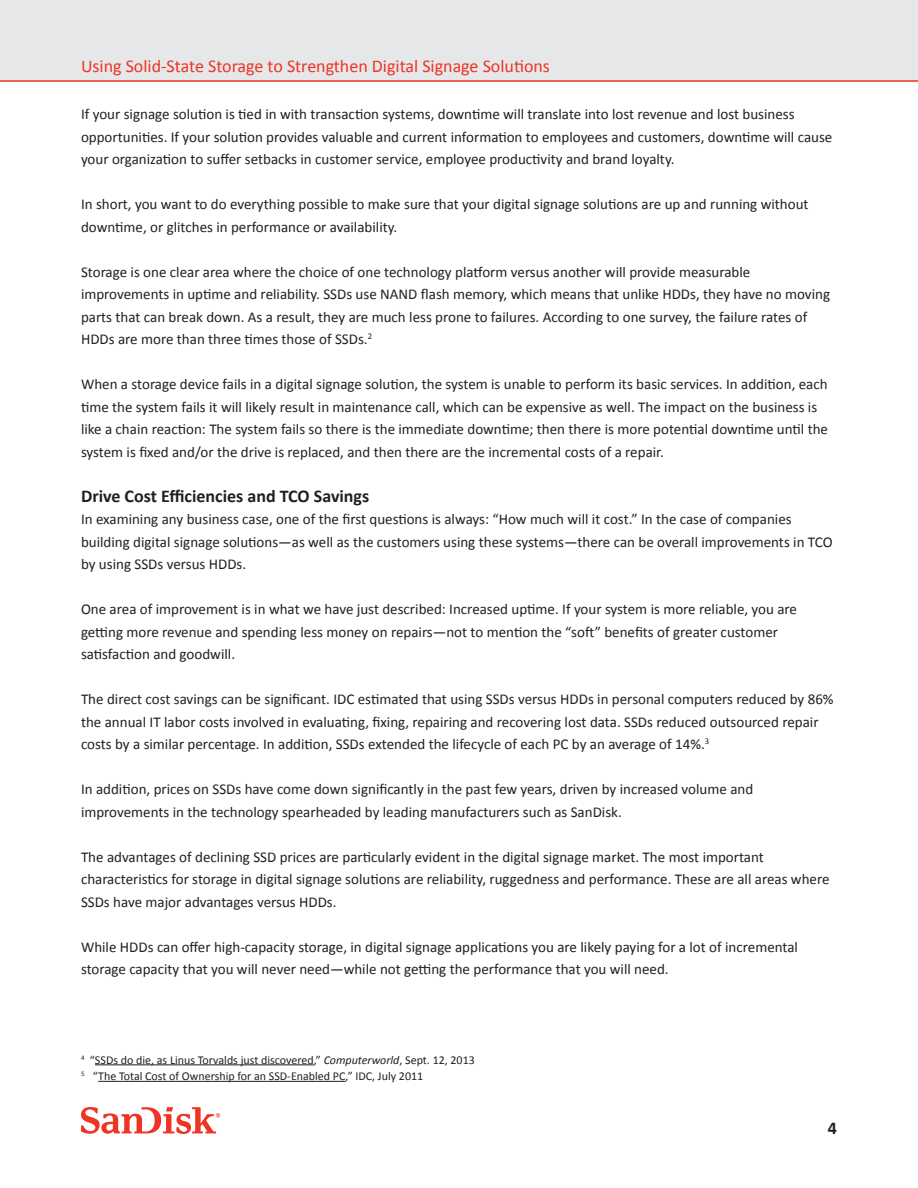
<style>
.page{position:relative;width:918px;height:1188px;background:#fff}
.page>*{position:absolute;margin:0;border:0;box-sizing:border-box;transform-origin:0 0}
.t1{font:18px "Calibri";color:#ee3425}
.heading_1{font:700 18px "Calibri";color:#231f20}
.Body_Copy{font:15px/22.5px "Calibri";color:#231f20}
.t2{font:12px "Calibri";color:#231f20}
.s1{font-style:italic}
</style>
<div class="page">
<div style="left:0;top:0;width:918px;height:81px;background:#e6e7e9"></div>
<hr style="left:0;top:80px;width:918px;height:2px;background:#ee3425">
<svg style="left:81px;top:1107px;width:139px;height:27px"></svg>
<hr style="left:95px;top:1064px;width:219px;height:1px;background:#231f20">
<hr style="left:98px;top:1081px;width:248px;height:1px;background:#231f20">
<p class="t1" style="left:81px;top:55px;width:471px">Using Solid-State Storage to Strengthen Digital Signage Solutions</p>
<p class="Body_Copy" style="left:81px;top:103px;width:753px">If your signage solution is tied in with transaction systems, downtime will translate into lost revenue and lost business opportunities. If your solution provides valuable and current information to employees and customers, downtime will cause your organization to suffer setbacks in customer service, employee productivity and brand loyalty.</p>
<p class="Body_Copy" style="left:81px;top:193px;width:729px">In short, you want to do everything possible to make sure that your digital signage solutions are up and running without downtime, or glitches in performance or availability.</p>
<p class="Body_Copy" style="left:81px;top:261px;width:751px">Storage is one clear area where the choice of one technology platform versus another will provide measurable improvements in uptime and reliability. SSDs use NAND flash memory, which means that unlike HDDs, they have no moving parts that can break down. As a result, they are much less prone to failures. According to one survey, the failure rates of HDDs are more than three times those of SSDs.<sup>2</sup></p>
<p class="Body_Copy" style="left:81px;top:373px;width:749px">When a storage device fails in a digital signage solution, the system is unable to perform its basic services. In addition, each time the system fails it will likely result in maintenance call, which can be expensive as well. The impact on the business is like a chain reaction: The system fails so there is the immediate downtime; then there is more potential downtime until the system is fixed and/or the drive is replaced, and then there are the incremental costs of a repair.</p>
<p class="heading_1" style="left:81px;top:484px;width:290px">Drive Cost Efficiencies and TCO Savings</p>
<p class="Body_Copy" style="left:81px;top:508px;width:753px">In examining any business case, one of the first questions is always: “How much will it cost.” In the case of companies building digital signage solutions—as well as the customers using these systems—there can be overall improvements in TCO by using SSDs versus HDDs.</p>
<p class="Body_Copy" style="left:81px;top:598px;width:718px">One area of improvement is in what we have just described: Increased uptime. If your system is more reliable, you are getting more revenue and spending less money on repairs—not to mention the “soft” benefits of greater customer satisfaction and goodwill.</p>
<p class="Body_Copy" style="left:81px;top:688px;width:754px">The direct cost savings can be significant. IDC estimated that using SSDs versus HDDs in personal computers reduced by 86% the annual IT labor costs involved in evaluating, fixing, repairing and recovering lost data. SSDs reduced outsourced repair costs by a similar percentage. In addition, SSDs extended the lifecycle of each PC by an average of 14%.<sup>3</sup></p>
<p class="Body_Copy" style="left:81px;top:778px;width:674px">In addition, prices on SSDs have come down significantly in the past few years, driven by increased volume and improvements in the technology spearheaded by leading manufacturers such as SanDisk.</p>
<p class="Body_Copy" style="left:81px;top:846px;width:750px">The advantages of declining SSD prices are particularly evident in the digital signage market. The most important characteristics for storage in digital signage solutions are reliability, ruggedness and performance. These are all areas where<br>SSDs have major advantages versus HDDs.</p>
<p class="Body_Copy" style="left:81px;top:936px;width:718px">While HDDs can offer high-capacity storage, in digital signage applications you are likely paying for a lot of incremental storage capacity that you will never need—while not getting the performance that you will need.</p>
<p class="t2" style="left:81px;top:1052px;width:395px"><sup>4</sup> “SSDs do die, as Linus Torvalds just discovered,” <span class="s1">Computerworld</span>, Sept. 12, 2013</p>
<p class="t2" style="left:81px;top:1068px;width:344px"><sup>5</sup> “The Total Cost of Ownership for an SSD-Enabled PC,” IDC, July 2011</p>
<p class="heading_1" style="left:828px;top:1117px;width:11px">4</p>
</div>
